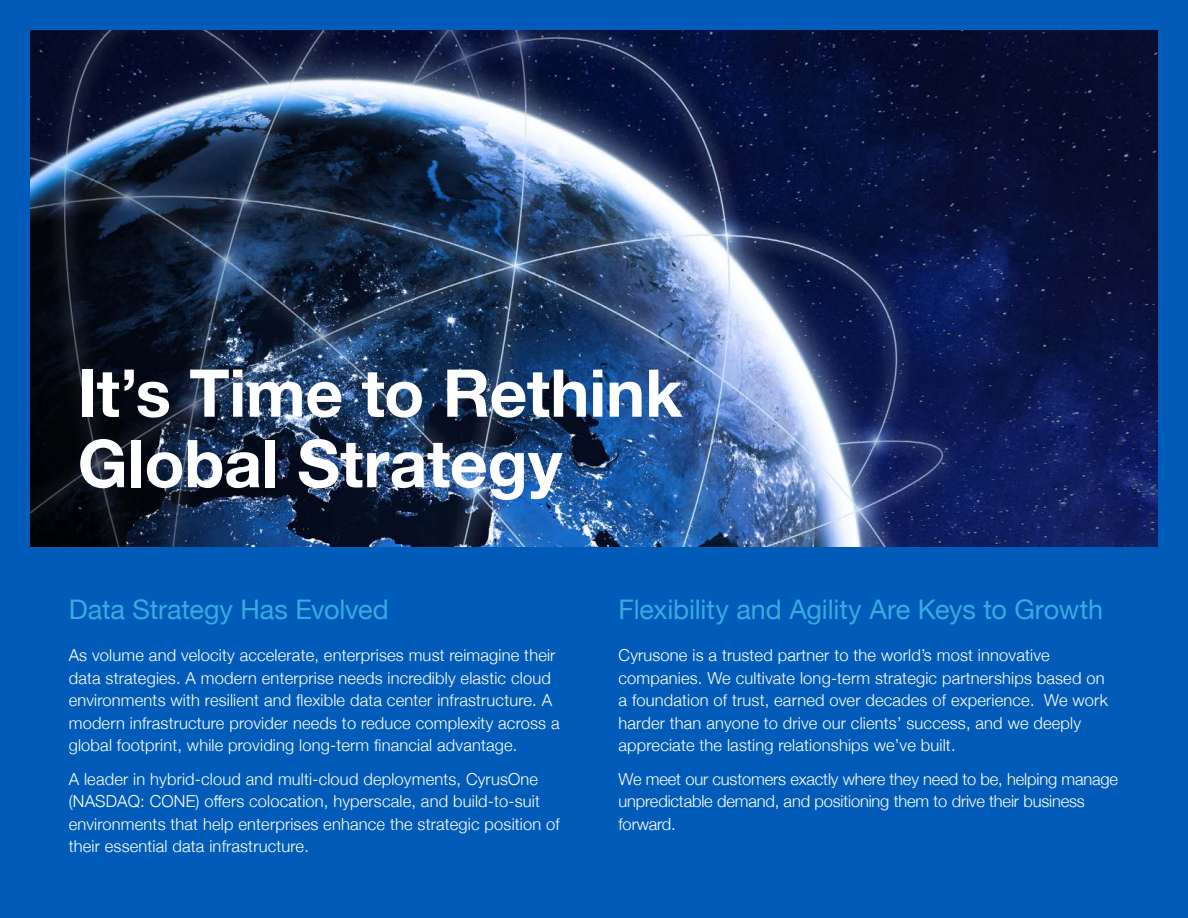
<style>
.page{position:relative;width:1188px;height:918px;background:#005cb8}
.page>*{position:absolute;margin:0;border:0;box-sizing:border-box;transform-origin:0 0}
.t1{font:700 66px/70.5px "Helvetica Neue";letter-spacing:-.005em;color:#fff}
.t2{font:27px "Helvetica Neue";letter-spacing:-.005em;color:#38abe2}
.t3{font:300 16.5px/22.5px "Helvetica Neue";letter-spacing:.01em;color:#fff}
.t4{font:300 16.5px/22.5px "Helvetica Neue";letter-spacing:-.01em;color:#fff}
</style>
<div class="page">
<img style="left:30px;top:30px;width:1128px;height:516px">
<h1 class="t1" style="left:78px;top:364px;width:606px">It’s Time to Rethink<br>Global Strategy</h1>
<h2 class="t2" style="left:69px;top:600px;width:322px">Data Strategy Has Evolved</h2>
<h2 class="t2" style="left:619px;top:600px;width:486px">Flexibility and Agility Are Keys to Growth</h2>
<p class="t3" style="left:69px;top:646px;width:492px">As volume and velocity accelerate, enterprises must reimagine their data strategies. A modern enterprise needs incredibly elastic cloud environments with resilient and flexible data center infrastructure. A modern infrastructure provider needs to reduce complexity across a global footprint, while providing long-term financial advantage.</p>
<p class="t3" style="left:69px;top:766px;width:493px">A leader in hybrid-cloud and multi-cloud deployments, CyrusOne (NASDAQ: CONE) offers colocation, hyperscale, and build-to-suit environments that help enterprises enhance the strategic position of their essential data infrastructure.</p>
<p class="t3" style="left:619px;top:646px;width:491px">Cyrusone is a trusted partner to the world’s most innovative companies. We cultivate long-term strategic partnerships based on a foundation of trust, earned over decades of experience. We work harder than anyone to drive our clients’ success, and we deeply appreciate the lasting relationships we’ve built.</p>
<p class="t4" style="left:619px;top:766px;width:501px">We meet our customers exactly where they need to be, helping manage unpredictable demand, and positioning them to drive their business forward.</p>
</div>
